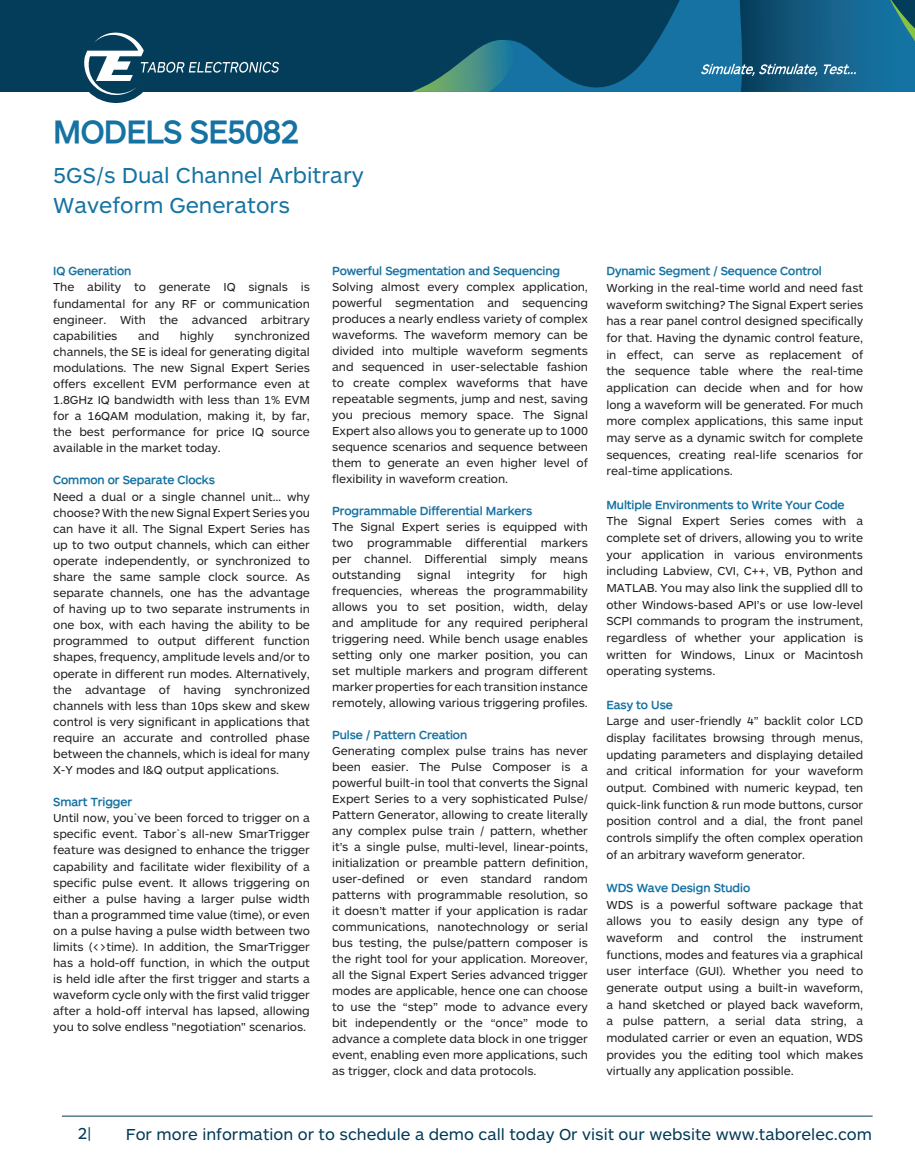
<style>
.page{position:relative;width:915px;height:1170px;background:#fff}
.page>*{position:absolute;margin:0;border:0;box-sizing:border-box;transform-origin:0 0}
.t1{font:700 33px "Solo Sans";letter-spacing:-.02em;color:#1572a2}
.t2{font:22.5px/30px "Solo Sans";color:#1572a2}
.t3{font:16.5px "Solo Sans";color:#013a57}
.t4{font:12px/16px "Solo Sans";letter-spacing:-.005em;color:#231f20;text-align:justify}
.t5{font:700 12px "Solo Sans";letter-spacing:-.005em;color:#1572a2}
</style>
<div class="page">
<div style="left:0;top:0;width:914px;height:92px;background:#043d5a"></div>
<svg style="left:517px;top:0;width:184px;height:92px"></svg>
<svg style="left:412px;top:40px;width:105px;height:52px"></svg>
<svg style="left:701px;top:0;width:213px;height:92px;background:#1a668c"></svg>
<div style="left:77px;top:25px;width:78px;height:78px;background:#043d5a;border-radius:50%"></div>
<svg style="left:84px;top:32px;width:195px;height:63px"></svg>
<hr style="left:62px;top:1115px;width:810px;height:1px;background:#013a57">
<p class="t1" style="left:53px;top:114px;width:247px">MODELS SE5082</p>
<p class="t2" style="left:53px;top:160px;width:312px">5GS/s Dual Channel Arbitrary<br>Waveform Generators</p>
<p class="t5" style="left:53px;top:265px;width:80px">IQ Generation</p>
<p class="t4" style="left:53px;top:279px;width:258px">The ability to generate IQ signals is fundamental for any RF or communication engineer. With the advanced arbitrary capabilities</p>
<p class="t4" style="left:53px;top:327px;width:258px;text-indent:181px">synchronized channels, the SE is ideal for generating digital modulations. The new Signal Expert Series offers excellent EVM performance even at 1.8GHz IQ bandwidth with less than 1% EVM for a 16QAM modulation, making it, by far, the best performance for price IQ source available in the market today.</p>
<p class="t5" style="left:53px;top:474px;width:163px">Common or Separate Clocks</p>
<p class="t4" style="left:53px;top:488px;width:258px">Need a dual or a single channel unit… why choose? With the new Signal Expert Series you can have it all. The Signal Expert Series has up to two output channels, which can either operate independently, or synchronized to share the same sample clock source. As separate channels, one has the advantage of having up to two separate instruments in one box, with each having the ability to be programmed to output different function shapes, frequency, amplitude levels and/or to operate in different run modes. Alternatively, the advantage of having synchronized channels with less than 10ps skew and skew control is very significant in applications that require an accurate and controlled phase between the channels, which is ideal for many X-Y modes and I&amp;Q output applications.</p>
<p class="t5" style="left:53px;top:795px;width:80px">Smart Trigger</p>
<p class="t4" style="left:53px;top:810px;width:258px">Until now, you`ve been forced to trigger on a specific event. Tabor`s all-new SmarTrigger feature was designed to enhance the trigger capability and facilitate wider flexibility of a specific pulse event. It allows triggering on either a pulse having a larger pulse width than a programmed time value (time), or even on a pulse having a pulse width between two limits (&lt;&gt;time). In addition, the SmarTrigger has a hold-off function, in which the output is held idle after the first trigger and starts a waveform cycle only with the first valid trigger after a hold-off interval has lapsed, allowing you to solve endless "negotiation" scenarios.</p>
<p class="t4" style="left:138px;top:327px;width:23px">and</p>
<p class="t4" style="left:180px;top:327px;width:35px">highly</p>
<p class="t5" style="left:332px;top:265px;width:229px">Powerful Segmentation and Sequencing</p>
<p class="t4" style="left:332px;top:279px;width:257px">Solving almost every complex application, powerful segmentation and sequencing produces a nearly endless variety of complex waveforms. The waveform memory can be divided into multiple waveform segments and sequenced in user-selectable fashion to create complex waveforms that have repeatable segments, jump and nest, saving you precious memory space. The Signal Expert also allows you to generate up to 1000 sequence scenarios and sequence between them to generate an even higher level of flexibility in waveform creation.</p>
<p class="t5" style="left:332px;top:505px;width:201px">Programmable Differential Markers</p>
<p class="t4" style="left:332px;top:519px;width:257px">The Signal Expert series is equipped with two programmable differential markers per channel. Differential simply means outstanding</p>
<p class="t4" style="left:417px;top:567px;width:35px">signal</p>
<p class="t4" style="left:467px;top:567px;width:49px">integrity</p>
<p class="t4" style="left:531px;top:567px;width:17px">for</p>
<p class="t4" style="left:332px;top:567px;width:257px;text-indent:231px">high frequencies, whereas the programmability allows you to set position, width, delay and amplitude for any required peripheral triggering need. While bench usage enables setting only one marker position, you can set multiple markers and program different marker properties for each transition instance remotely, allowing various triggering profiles.</p>
<p class="t5" style="left:332px;top:728px;width:136px">Pulse / Pattern Creation</p>
<p class="t4" style="left:332px;top:743px;width:257px">Generating complex pulse trains has never been easier. The Pulse Composer is a powerful built-in tool that converts the Signal Expert Series to a very sophisticated Pulse/ Pattern Generator, allowing to create literally any complex pulse train / pattern, whether it’s a single pulse, multi-level, linear-points, initialization or preamble pattern definition, user-defined or even standard random patterns with programmable resolution, so it doesn’t matter if your application is radar communications, nanotechnology or serial bus testing, the pulse/pattern composer is the right tool for your application. Moreover, all the Signal Expert Series advanced trigger modes are applicable, hence one can choose to use the “step” mode to advance every bit independently or the “once” mode to advance a complete data block in one trigger event, enabling even more applications, such as trigger, clock and data protocols.</p>
<p class="t5" style="left:606px;top:265px;width:217px">Dynamic Segment / Sequence Control</p>
<p class="t4" style="left:606px;top:280px;width:258px;line-height:16.6px">Working in the real-time world and need fast waveform switching? The Signal Expert series has a rear panel control designed specifically for that. Having the dynamic control feature, in effect, can serve as replacement of the sequence table where the real-time application can decide when and for how long a waveform will be generated. For much more complex applications, this same input may serve as a dynamic switch for complete sequences, creating real-life scenarios for real-time applications.</p>
<p class="t5" style="left:606px;top:498px;width:239px">Multiple Environments to Write Your Code</p>
<p class="t4" style="left:606px;top:513px;width:258px;line-height:16.6px">The Signal Expert Series comes with a complete set of drivers, allowing you to write your application in various environments including Labview, CVI, C++, VB, Python and MATLAB. You may also link the supplied dll to other Windows-based API’s or use low-level SCPI commands to program the instrument, regardless of whether your application is written for Windows, Linux or Macintosh operating systems.</p>
<p class="t5" style="left:606px;top:698px;width:68px">Easy to Use</p>
<p class="t4" style="left:606px;top:713px;width:258px;line-height:16.6px">Large and user-friendly 4” backlit color LCD display facilitates browsing through menus, updating parameters and displaying detailed and critical information for your waveform output. Combined with numeric keypad, ten quick-link function &amp; run mode buttons, cursor position control and a dial, the front panel controls simplify the often complex operation of an arbitrary waveform generator.</p>
<p class="t5" style="left:606px;top:881px;width:145px">WDS Wave Design Studio</p>
<p class="t4" style="left:606px;top:896px;width:258px;line-height:16.6px">WDS is a powerful software package that allows you to easily design any type of waveform and control the instrument functions, modes and features via a graphical user interface (GUI). Whether you need to generate output using a built-in waveform, a hand sketched or played back waveform, a pulse pattern, a serial data string, a modulated carrier or even an equation, WDS provides you the editing tool which makes virtually any application possible.</p>
<h3 class="t3" style="left:78px;top:1124px;width:15px">2|</h3>
<h3 class="t3" style="left:126px;top:1125px;width:747px">For more information or to schedule a demo call today Or visit our website www.taborelec.com</h3>
</div>
